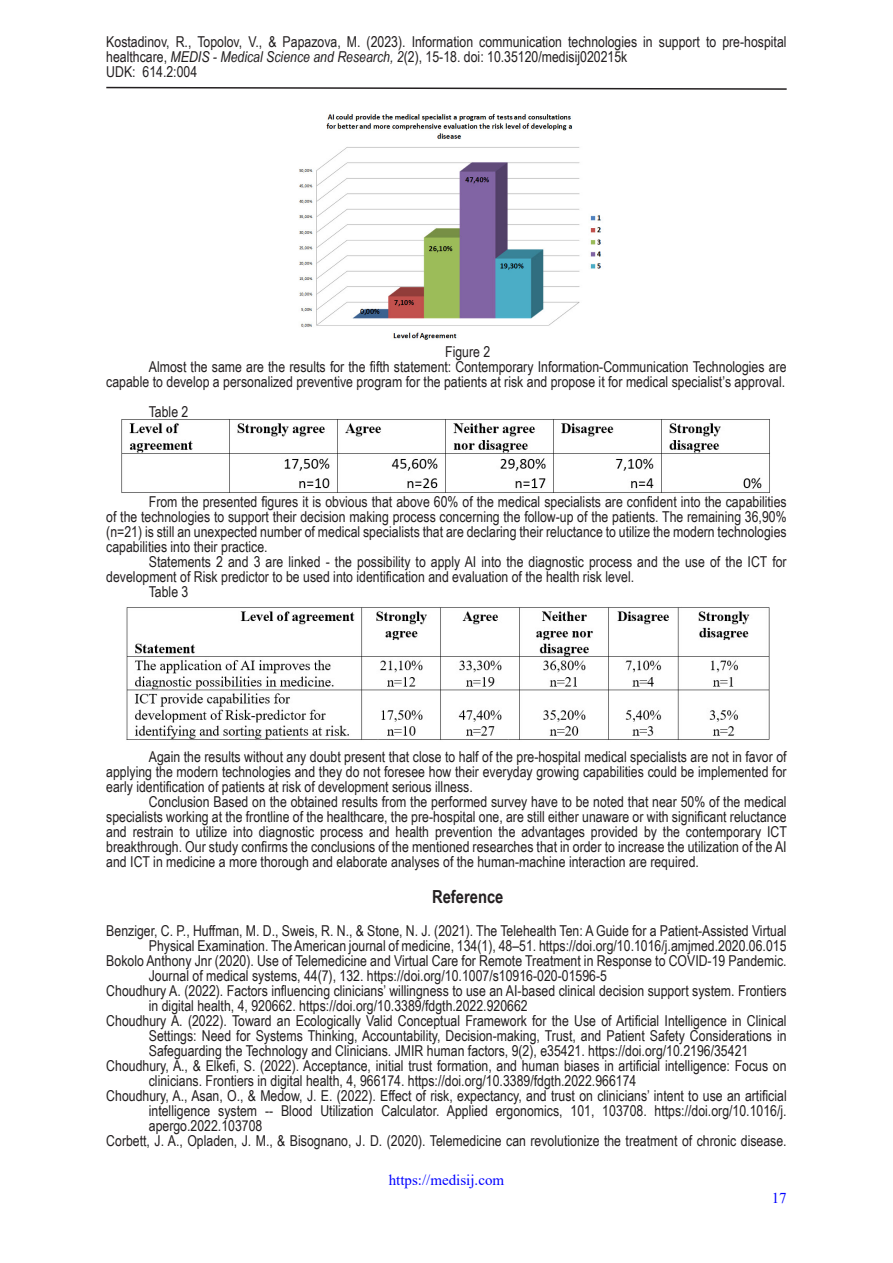
<style>
.page{position:relative;width:893px;height:1263px;background:#fff}
.page>*{position:absolute;margin:0;border:0;box-sizing:border-box;transform-origin:0 0}
.TEXT_NOVI{font:700 18px "Arial Narrow";color:#231f20}
.TEXT_NOVI-2{font:15px/15px "Arial Narrow";color:#231f20;text-align:justify}
.Reference{font:15px/15px "Arial Narrow";color:#231f20}
.t1{font:15px "Times New Roman";color:#00f}
.s1{font-style:italic}
</style>
<div class="page">
<svg style="left:106px;top:86px;width:681px;height:4px"></svg>
<img style="left:299px;top:114px;width:302px;height:226px">
<img style="left:122px;top:419px;width:648px;height:74px">
<img style="left:126px;top:607px;width:644px;height:133px">
<p class="TEXT_NOVI-2" style="left:106px;top:34px;width:682px;text-align:left">Kostadinov, R., Topolov, V., &amp; Papazova, M. (2023). Information communication technologies in support to pre-hospital healthcare, <span class="s1">MEDIS - Medical Science and Research, 2</span>(2), 15-18. doi: 10.35120/medisij020215k<br>UDK: 614.2:004</p>
<p class="TEXT_NOVI-2" style="left:445px;top:344px;width:47px">Figure 2</p>
<p class="TEXT_NOVI-2" style="left:106px;top:359px;width:682px;text-align:right">Almost the same are the results for the fifth statement: Contemporary Information-Communication Technologies are capable to develop a personalized preventive program for the patients at risk and propose it for medical specialist’s approval.</p>
<p class="TEXT_NOVI-2" style="left:149px;top:404px;width:41px">Table 2</p>
<p class="TEXT_NOVI-2" style="left:106px;top:494px;width:682px;text-indent:43px">From the presented figures it is obvious that above 60% of the medical specialists are confident into the capabilities of the technologies to support their decision making process concerning the follow-up of the patients. The remaining 36,90% (n=21) is still an unexpected number of medical specialists that are declaring their reluctance to utilize the modern technologies capabilities into their practice.</p>
<p class="TEXT_NOVI-2" style="left:106px;top:554px;width:682px;text-indent:43px">Statements 2 and 3 are linked - the possibility to apply AI into the diagnostic process and the use of the ICT for development of Risk predictor to be used into identification and evaluation of the health risk level.</p>
<p class="TEXT_NOVI-2" style="left:149px;top:584px;width:41px">Table 3</p>
<p class="TEXT_NOVI-2" style="left:106px;top:749px;width:682px;text-indent:43px">Again the results without any doubt present that close to half of the pre-hospital medical specialists are not in favor of applying the modern technologies and they do not foresee how their everyday growing capabilities could be implemented for early identification of patients at risk of development serious illness.</p>
<p class="TEXT_NOVI-2" style="left:106px;top:794px;width:682px;text-indent:43px">Conclusion Based on the obtained results from the performed survey have to be noted that near 50% of the medical specialists working at the frontline of the healthcare, the pre-hospital one, are still either unaware or with significant reluctance and restrain to utilize into diagnostic process and health prevention the advantages provided by the contemporary ICT breakthrough. Our study confirms the conclusions of the mentioned researches that in order to increase the utilization of the AI and ICT in medicine a more thorough and elaborate analyses of the human-machine interaction are required.</p>
<p class="TEXT_NOVI" style="left:432px;top:883px;width:73px">Reference</p>
<p class="Reference" style="left:106px;top:923px;width:682px;text-align:right">Benziger, C. P., Huffman, M. D., Sweis, R. N., &amp; Stone, N. J. (2021). The Telehealth Ten: A Guide for a Patient-Assisted Virtual<br>Physical Examination. The American journal of medicine, 134(1), 48–51. https://doi.org/10.1016/j.amjmed.2020.06.015</p>
<p class="Reference" style="left:149px;top:953px;width:639px;text-indent:-43px">Bokolo Anthony Jnr (2020). Use of Telemedicine and Virtual Care for Remote Treatment in Response to COVID-19 Pandemic.<br>Journal of medical systems, 44(7), 132. https://doi.org/10.1007/s10916-020-01596-5</p>
<p class="Reference" style="left:149px;top:983px;width:639px;text-indent:-43px">Choudhury A. (2022). Factors influencing clinicians’ willingness to use an AI-based clinical decision support system. Frontiers in digital health, 4, 920662. https://doi.org/10.3389/fdgth.2022.920662</p>
<p class="Reference" style="left:149px;top:1013px;width:639px;text-align:justify;text-indent:-43px">Choudhury A. (2022). Toward an Ecologically Valid Conceptual Framework for the Use of Artificial Intelligence in Clinical Settings: Need for Systems Thinking, Accountability, Decision-making, Trust, and Patient Safety Considerations in Safeguarding the Technology and Clinicians. JMIR human factors, 9(2), e35421. https://doi.org/10.2196/35421</p>
<p class="Reference" style="left:149px;top:1058px;width:639px;text-indent:-43px">Choudhury, A., &amp; Elkefi, S. (2022). Acceptance, initial trust formation, and human biases in artificial intelligence: Focus on clinicians. Frontiers in digital health, 4, 966174. https://doi.org/10.3389/fdgth.2022.966174</p>
<p class="Reference" style="left:149px;top:1088px;width:639px;text-align:justify;text-indent:-43px">Choudhury, A., Asan, O., &amp; Medow, J. E. (2022). Effect of risk, expectancy, and trust on clinicians’ intent to use an artificial intelligence system -- Blood Utilization Calculator. Applied ergonomics, 101, 103708. https://doi.org/10.1016/j. apergo.2022.103708</p>
<p class="Reference" style="left:106px;top:1133px;width:682px">Corbett, J. A., Opladen, J. M., &amp; Bisognano, J. D. (2020). Telemedicine can revolutionize the treatment of chronic disease.</p>
<p class="t1" style="left:389px;top:1169px;width:117px">https://medisij.com</p>
<p class="t1" style="left:772px;top:1187px;width:16px">17</p>
</div>
